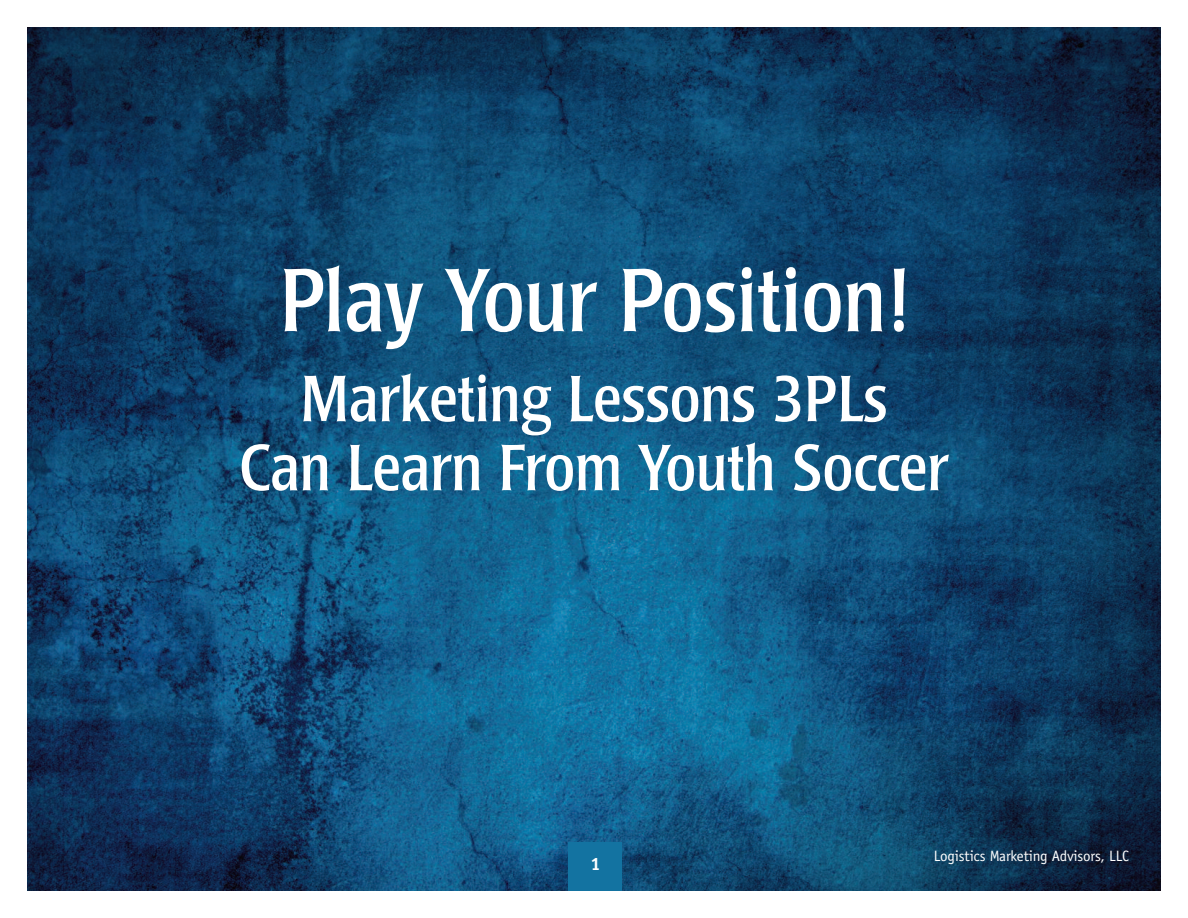
<style>
.page{position:relative;width:1188px;height:918px;background:#fff}
.page>*{position:absolute;margin:0;border:0;box-sizing:border-box;transform-origin:0 0}
.t1{font:condensed 88.5px "Poppl Laudatio";color:#fff}
.t2{font:condensed 64.5px/69px "Poppl Laudatio";color:#fff;text-align:center}
.t3{font:700 18px "Officina Sans";color:#fff}
.t4{font:15px "Officina Sans";letter-spacing:-.01em;color:#fff}
</style>
<div class="page">
<img style="left:27px;top:27px;width:1134px;height:864px">
<div style="left:568px;top:843px;width:54px;height:48px;background:#1373a1"></div>
<h1 class="t1" style="left:280px;top:267px;width:630px">Play Your Position!</h1>
<p class="t2" style="left:239px;top:370px;width:711px">Marketing Lessons 3PLs<br>Can Learn From Youth Soccer</p>
<p class="t3" style="left:591px;top:857px;width:12px">1</p>
<p class="t4" style="left:934px;top:851px;width:197px">Logistics Marketing Advisors, LLC</p>
</div>
